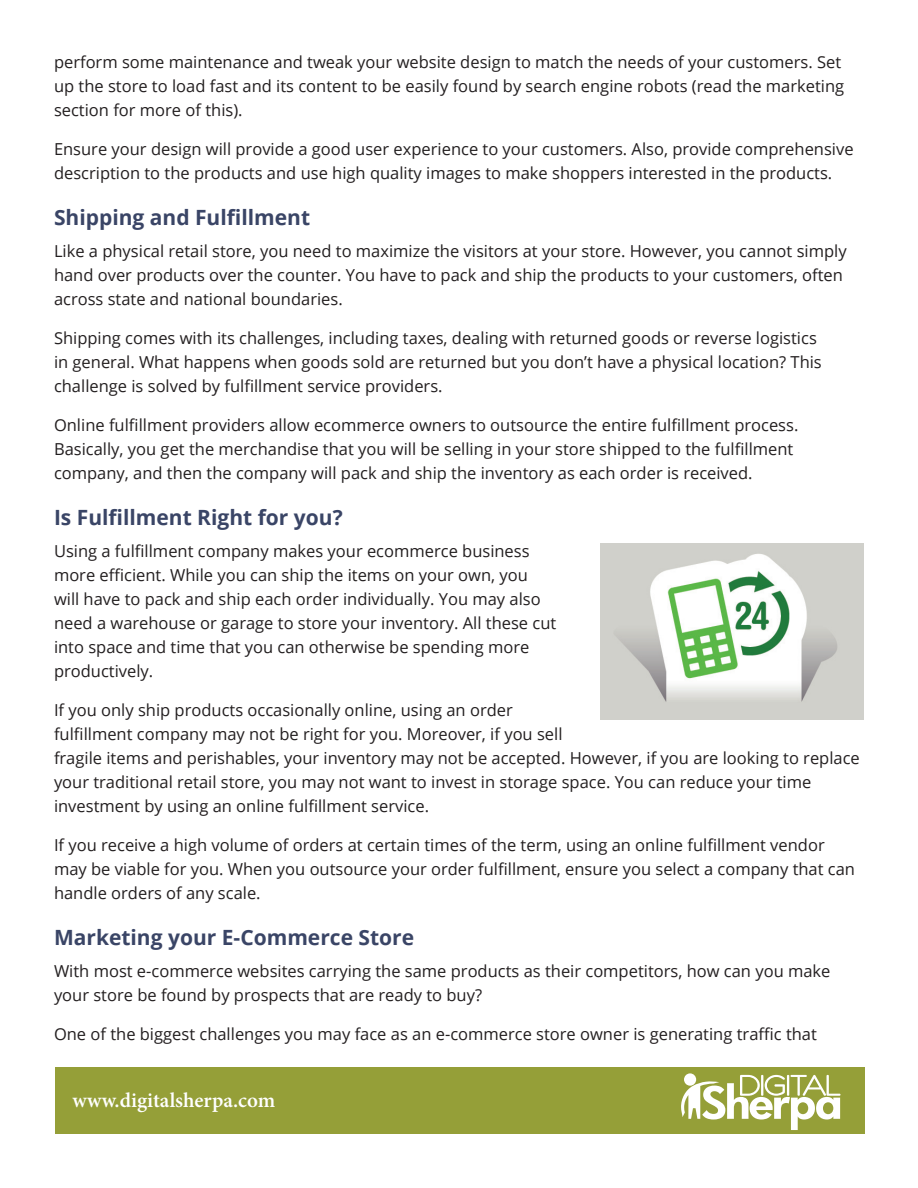
<style>
.page{position:relative;width:918px;height:1188px;background:#fff}
.page>*{position:absolute;margin:0;border:0;box-sizing:border-box;transform-origin:0 0}
.Normal__Web{font:700 21px "Open Sans";color:#3a4566}
.t1{font:600 21px "Minion Pro";color:#fff}
.t2{font:16.5px/24px "Open Sans";color:#231f20}
</style>
<div class="page">
<div style="left:55px;top:1067px;width:810px;height:67px;background:#959f38"></div>
<svg style="left:684px;top:1073px;width:12px;height:13px"></svg>
<svg style="left:681px;top:1075px;width:160px;height:55px"></svg>
<img style="left:601px;top:543px;width:263px;height:177px">
<p class="t2" style="left:54px;top:49px;width:792px">perform some maintenance and tweak your website design to match the needs of your customers. Set up the store to load fast and its content to be easily found by search engine robots (read the marketing section for more of this).</p>
<p class="t2" style="left:54px;top:136px;width:801px">Ensure your design will provide a good user experience to your customers. Also, provide comprehensive description to the products and use high quality images to make shoppers interested in the products.</p>
<p class="Normal__Web" style="left:54px;top:203px;width:258px">Shipping and Fulfillment</p>
<p class="t2" style="left:54px;top:238px;width:794px">Like a physical retail store, you need to maximize the visitors at your store. However, you cannot simply hand over products over the counter. You have to pack and ship the products to your customers, often across state and national boundaries.</p>
<p class="t2" style="left:54px;top:325px;width:769px">Shipping comes with its challenges, including taxes, dealing with returned goods or reverse logistics in general. What happens when goods sold are returned but you don’t have a physical location? This challenge is solved by fulfillment service providers.</p>
<p class="t2" style="left:54px;top:412px;width:746px">Online fulfillment providers allow ecommerce owners to outsource the entire fulfillment process.<br>Basically, you get the merchandise that you will be selling in your store shipped to the fulfillment company, and then the company will pack and ship the inventory as each order is received.</p>
<p class="Normal__Web" style="left:54px;top:503px;width:290px">Is Fulfillment Right for you?</p>
<p class="t2" style="left:54px;top:538px;width:504px">Using a fulfillment company makes your ecommerce business more efficient. While you can ship the items on your own, you will have to pack and ship each order individually. You may also need a warehouse or garage to store your inventory. All these cut into space and time that you can otherwise be spending more productively.</p>
<p class="t2" style="left:54px;top:697px;width:807px">If you only ship products occasionally online, using an order<br>fulfillment company may not be right for you. Moreover, if you sell<br>fragile items and perishables, your inventory may not be accepted. However, if you are looking to replace your traditional retail store, you may not want to invest in storage space. You can reduce your time investment by using an online fulfillment service.</p>
<p class="t2" style="left:54px;top:832px;width:803px">If you receive a high volume of orders at certain times of the term, using an online fulfillment vendor may be viable for you. When you outsource your order fulfillment, ensure you select a company that can handle orders of any scale.</p>
<p class="Normal__Web" style="left:54px;top:923px;width:362px">Marketing your E-Commerce Store</p>
<p class="t2" style="left:54px;top:958px;width:778px">With most e-commerce websites carrying the same products as their competitors, how can you make your store be found by prospects that are ready to buy?</p>
<p class="t2" style="left:54px;top:1021px;width:764px">One of the biggest challenges you may face as an e-commerce store owner is generating traffic that</p>
<p class="t1" style="left:73px;top:1086px;width:204px">www.digitalsherpa.com</p>
</div>
